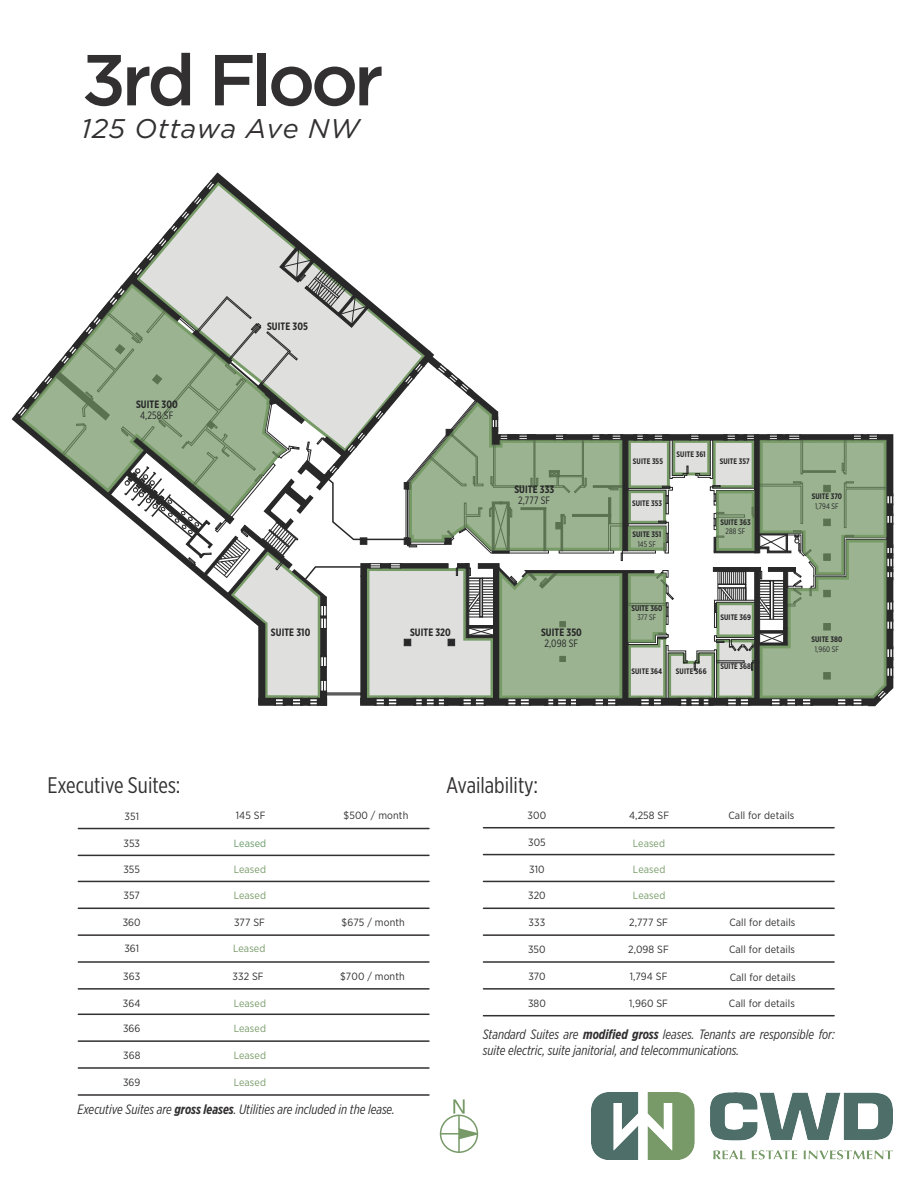
<style>
.page{position:relative;width:918px;height:1188px;background:#fff}
.page>*{position:absolute;margin:0;border:0;box-sizing:border-box;transform-origin:0 0}
.t1{font:500 72px "Gotham";letter-spacing:-.06em;color:#323031}
.t2{font:italic 27px "Gotham";letter-spacing:.025em;color:#323031}
.t3{font:22.5px "Gotham X Narrow";color:#323031}
.t4{font:italic 13.5px/16.2px "Gotham X Narrow";color:#323031}
.t5{font:700 10.65px "Gotham X Narrow";letter-spacing:.01em;color:#282829}
.t6{font:10.65px "Gotham X Narrow";letter-spacing:.01em;color:#282829}
.t7{font:10.5px "Gotham Narrow";letter-spacing:.01em;color:#323031}
.t8{font:10.5px "Gotham Narrow";letter-spacing:.01em;color:#779b68}
.t9{font:10.5px "Gotham Narrow";letter-spacing:.01em;color:#696}
.t10{font:700 7.95px "Gotham X Narrow";letter-spacing:.01em;color:#282829}
.t11{font:7.95px "Gotham X Narrow";letter-spacing:.01em;color:#282829}
.s1{font-weight:700}
</style>
<div class="page">
<hr style="left:78px;top:828px;width:351px;height:1px;background:#323031">
<hr style="left:78px;top:855px;width:351px;height:1px;background:#323031">
<hr style="left:78px;top:881px;width:351px;height:1px;background:#323031">
<hr style="left:78px;top:908px;width:351px;height:1px;background:#323031">
<hr style="left:78px;top:961px;width:351px;height:2px;background:#323031">
<hr style="left:78px;top:1040px;width:351px;height:2px;background:#323031">
<hr style="left:78px;top:934px;width:351px;height:2px;background:#323031">
<hr style="left:78px;top:988px;width:351px;height:2px;background:#323031">
<hr style="left:78px;top:1067px;width:351px;height:2px;background:#323031">
<hr style="left:78px;top:1094px;width:351px;height:2px;background:#323031">
<hr style="left:78px;top:1014px;width:351px;height:1px;background:#323031">
<hr style="left:483px;top:827px;width:351px;height:1px;background:#323031">
<hr style="left:483px;top:854px;width:351px;height:1px;background:#323031">
<hr style="left:483px;top:881px;width:351px;height:1px;background:#323031">
<hr style="left:483px;top:908px;width:351px;height:1px;background:#323031">
<hr style="left:483px;top:934px;width:351px;height:2px;background:#323031">
<hr style="left:483px;top:961px;width:351px;height:2px;background:#323031">
<hr style="left:483px;top:988px;width:351px;height:2px;background:#323031">
<hr style="left:483px;top:1015px;width:351px;height:1px;background:#323031">
<img style="left:592px;top:1092px;width:301px;height:67px">
<svg style="left:15px;top:172px;width:879px;height:535px"></svg>
<hr style="left:441px;top:1133px;width:36px;height:2px;background:#779a68">
<div style="left:440px;top:1115px;width:38px;height:38px;border:2px solid #779a68;border-radius:50%"></div>
<svg style="left:453px;top:1099px;width:26px;height:53px"></svg>
<h1 class="t1" style="left:82px;top:33px;width:304px">3rd Floor</h1>
<h2 class="t2" style="left:82px;top:112px;width:279px">125 Ottawa Ave NW</h2>
<p class="t5" style="left:136px;top:398px;width:43px">SUITE 300</p>
<p class="t6" style="left:140px;top:409px;width:35px">4,258 SF</p>
<p class="t5" style="left:267px;top:319px;width:42px">SUITE 305</p>
<p class="t5" style="left:514px;top:483px;width:41px">SUITE 333</p>
<p class="t6" style="left:518px;top:494px;width:34px">2,777 SF</p>
<p class="t5" style="left:271px;top:625px;width:41px">SUITE 310</p>
<p class="t5" style="left:410px;top:625px;width:42px">SUITE 320</p>
<p class="t5" style="left:541px;top:625px;width:42px">SUITE 350</p>
<p class="t6" style="left:544px;top:637px;width:35px">2,098 SF</p>
<h3 class="t3" style="left:47px;top:771px;width:135px">Executive Suites:</h3>
<h3 class="t3" style="left:446px;top:771px;width:94px">Availability:</h3>
<p class="t7" style="left:528px;top:809px;width:20px">300</p>
<p class="t7" style="left:528px;top:835px;width:19px">305</p>
<p class="t7" style="left:529px;top:862px;width:17px">310</p>
<p class="t7" style="left:528px;top:889px;width:19px">320</p>
<p class="t7" style="left:529px;top:916px;width:18px">333</p>
<p class="t7" style="left:528px;top:943px;width:19px">350</p>
<p class="t7" style="left:528px;top:970px;width:19px">370</p>
<p class="t7" style="left:528px;top:997px;width:19px">380</p>
<p class="t7" style="left:236px;top:809px;width:31px">145 SF</p>
<p class="t7" style="left:344px;top:809px;width:66px">$500 / month</p>
<p class="t7" style="left:125px;top:809px;width:16px">351</p>
<p class="t9" style="left:234px;top:836px;width:34px">Leased</p>
<p class="t8" style="left:234px;top:862px;width:34px">Leased</p>
<p class="t7" style="left:123px;top:836px;width:18px">353</p>
<p class="t7" style="left:123px;top:862px;width:18px">355</p>
<p class="t8" style="left:234px;top:889px;width:34px">Leased</p>
<p class="t7" style="left:124px;top:889px;width:18px">357</p>
<p class="t7" style="left:234px;top:915px;width:33px">377 SF</p>
<p class="t7" style="left:342px;top:915px;width:65px">$675 / month</p>
<p class="t8" style="left:233px;top:942px;width:34px">Leased</p>
<p class="t7" style="left:233px;top:970px;width:33px">332 SF</p>
<p class="t7" style="left:340px;top:970px;width:66px">$700 / month</p>
<p class="t7" style="left:123px;top:915px;width:20px">360</p>
<p class="t7" style="left:124px;top:942px;width:16px">361</p>
<p class="t7" style="left:123px;top:969px;width:18px">363</p>
<p class="t7" style="left:123px;top:997px;width:19px">364</p>
<p class="t8" style="left:234px;top:997px;width:34px">Leased</p>
<p class="t10" style="left:633px;top:457px;width:32px">SUITE 355</p>
<p class="t10" style="left:632px;top:498px;width:31px">SUITE 353</p>
<p class="t10" style="left:633px;top:530px;width:30px">SUITE 351</p>
<p class="t11" style="left:638px;top:539px;width:20px">145 SF</p>
<p class="t10" style="left:677px;top:450px;width:31px">SUITE 361</p>
<p class="t10" style="left:720px;top:457px;width:31px">SUITE 357</p>
<p class="t10" style="left:720px;top:517px;width:32px">SUITE 363</p>
<p class="t11" style="left:726px;top:527px;width:21px">288 SF</p>
<p class="t10" style="left:631px;top:603px;width:32px">SUITE 360</p>
<p class="t11" style="left:637px;top:612px;width:20px">377 SF</p>
<p class="t10" style="left:721px;top:612px;width:32px">SUITE 369</p>
<p class="t10" style="left:632px;top:666px;width:32px">SUITE 364</p>
<p class="t10" style="left:676px;top:666px;width:32px">SUITE 366</p>
<p class="t10" style="left:721px;top:661px;width:32px">SUITE 368</p>
<p class="t10" style="left:812px;top:492px;width:32px">SUITE 370</p>
<p class="t11" style="left:815px;top:501px;width:25px">1,794 SF</p>
<p class="t10" style="left:812px;top:635px;width:32px">SUITE 380</p>
<p class="t11" style="left:815px;top:644px;width:26px">1,960 SF</p>
<p class="t7" style="left:629px;top:809px;width:42px">4,258 SF</p>
<p class="t8" style="left:633px;top:836px;width:34px">Leased</p>
<p class="t8" style="left:633px;top:862px;width:34px">Leased</p>
<p class="t8" style="left:633px;top:889px;width:34px">Leased</p>
<p class="t7" style="left:629px;top:916px;width:40px">2,777 SF</p>
<p class="t7" style="left:628px;top:943px;width:42px">2,098 SF</p>
<p class="t7" style="left:630px;top:970px;width:39px">1,794 SF</p>
<p class="t7" style="left:629px;top:997px;width:40px">1,960 SF</p>
<p class="t7" style="left:728px;top:809px;width:68px">Call for details</p>
<p class="t7" style="left:729px;top:916px;width:67px">Call for details</p>
<p class="t7" style="left:729px;top:943px;width:68px">Call for details</p>
<p class="t7" style="left:730px;top:971px;width:67px">Call for details</p>
<p class="t7" style="left:729px;top:997px;width:67px">Call for details</p>
<p class="t7" style="left:123px;top:1022px;width:19px">366</p>
<p class="t7" style="left:123px;top:1049px;width:19px">368</p>
<p class="t7" style="left:123px;top:1076px;width:19px">369</p>
<p class="t8" style="left:234px;top:1022px;width:34px">Leased</p>
<p class="t8" style="left:234px;top:1049px;width:34px">Leased</p>
<p class="t8" style="left:234px;top:1076px;width:34px">Leased</p>
<p class="t4" style="left:78px;top:1101px;width:319px">Executive Suites are <span class="s1">gross leases</span>. Utilities are included in the lease.</p>
<p class="t4" style="left:483px;top:1026px;width:354px">Standard Suites are <span class="s1">modified gross</span> leases. Tenants are responsible for: suite electric, suite janitorial, and telecommunications.</p>
</div>
